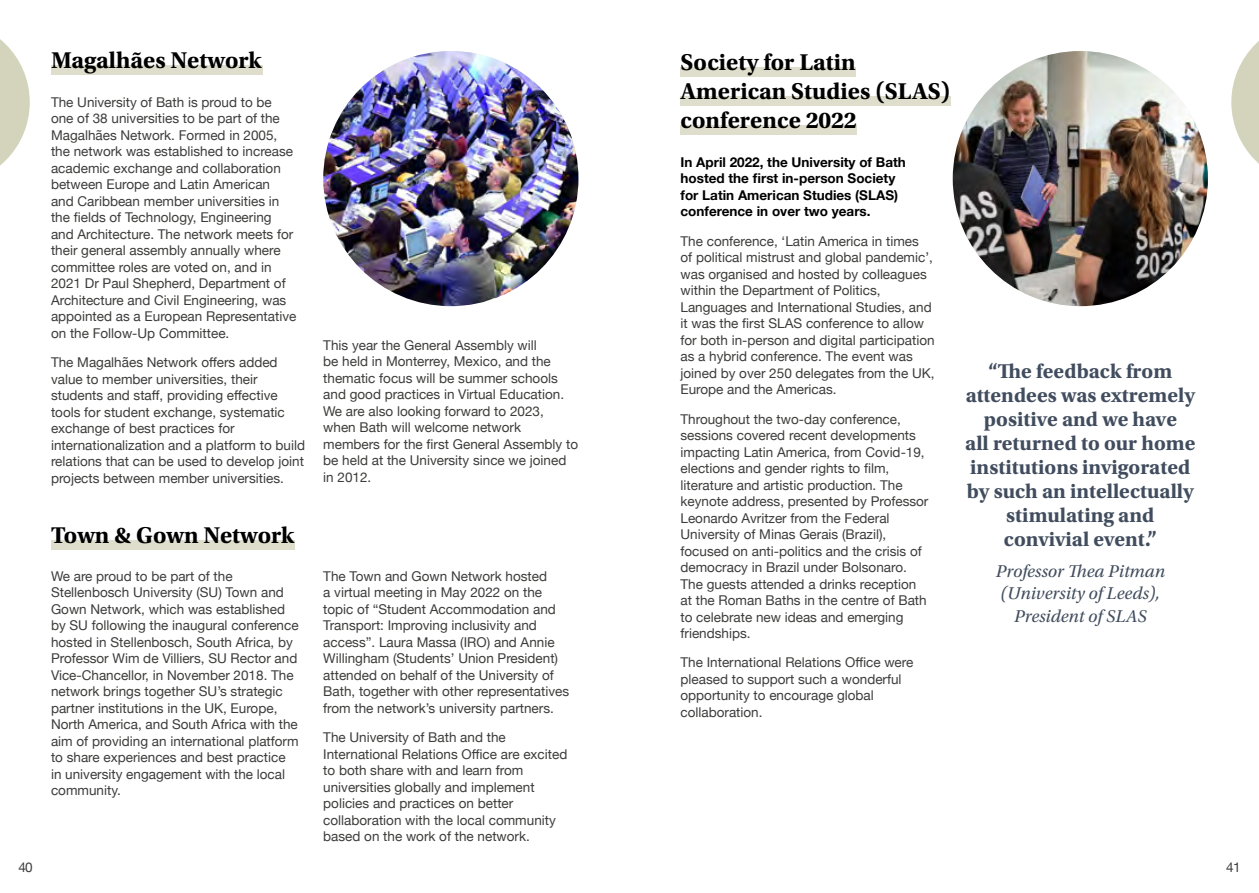
<style>
.page{position:relative;width:1259px;height:893px;background:#fff}
.page>*{position:absolute;margin:0;border:0;box-sizing:border-box;transform-origin:0 0}
.H2{font:700 24px "Utopia Std";color:#000}
.Big_Quote{font:700 21px/24px "Utopia Std";color:#414d5e;text-align:center}
.Big_Quote-2{font:italic 18px/22.5px "Utopia Std";color:#414d5e;text-align:center}
.p_Quote_Copy{font:13.5px/16.5px "Helvetica Neue";color:#3c3c3b}
.p_Body_Copy{font:700 13.5px/16.5px "Helvetica Neue";color:#000}
</style>
<div class="page">
<div style="left:51px;top:66px;width:211px;height:9px;background:#dfdecd"></div>
<img style="left:323px;top:51px;width:255px;height:255px;border-radius:128px">
<div style="left:51px;top:540px;width:244px;height:9px;background:#dfdecd"></div>
<div style="left:680px;top:68px;width:175px;height:9px;background:#dfdecd"></div>
<div style="left:680px;top:96px;width:270px;height:10px;background:#dfdecd"></div>
<div style="left:680px;top:125px;width:176px;height:9px;background:#dfdecd"></div>
<img style="left:952px;top:51px;width:256px;height:255px;border-radius:128px">
<svg style="left:0;top:39px;width:30px;height:127px"></svg>
<svg style="left:1231px;top:41px;width:28px;height:123px"></svg>
<h1 class="H2" style="left:51px;top:47px;width:212px">Magalhães Network</h1>
<p class="p_Quote_Copy" style="left:51px;top:95px;width:247px">The University of Bath is proud to be one of 38 universities to be part of the Magalhães Network. Formed in 2005, the network was established to increase academic exchange and collaboration between Europe and Latin American<br>and Caribbean member universities in the fields of Technology, Engineering and Architecture. The network meets for their general assembly annually where committee roles are voted on, and in 2021 Dr Paul Shepherd, Department of Architecture and Civil Engineering, was appointed as a European Representative on the Follow-Up Committee.</p>
<p class="p_Quote_Copy" style="left:51px;top:355px;width:256px">The Magalhães Network offers added value to member universities, their students and staff, providing effective tools for student exchange, systematic exchange of best practices for internationalization and a platform to build relations that can be used to develop joint projects between member universities.</p>
<p class="p_Quote_Copy" style="left:323px;top:338px;width:256px">This year the General Assembly will<br>be held in Monterrey, Mexico, and the thematic focus will be summer schools and good practices in Virtual Education.<br>We are also looking forward to 2023, when Bath will welcome network members for the first General Assembly to be held at the University since we joined in 2012.</p>
<h1 class="H2" style="left:51px;top:521px;width:245px">Town &amp; Gown Network</h1>
<p class="p_Quote_Copy" style="left:51px;top:569px;width:249px">We are proud to be part of the Stellenbosch University (SU) Town and Gown Network, which was established by SU following the inaugural conference hosted in Stellenbosch, South Africa, by Professor Wim de Villiers, SU Rector and Vice-Chancellor, in November 2018. The network brings together SU’s strategic partner institutions in the UK, Europe, North America, and South Africa with the aim of providing an international platform to share experiences and best practice in university engagement with the local community.</p>
<p class="p_Quote_Copy" style="left:323px;top:569px;width:247px">The Town and Gown Network hosted<br>a virtual meeting in May 2022 on the topic of “Student Accommodation and Transport: Improving inclusivity and access”. Laura Massa (IRO) and Annie Willingham (Students’ Union President) attended on behalf of the University of Bath, together with other representatives from the network’s university partners.</p>
<p class="p_Quote_Copy" style="left:323px;top:730px;width:246px">The University of Bath and the International Relations Office are excited to both share with and learn from universities globally and implement policies and practices on better collaboration with the local community based on the work of the network.</p>
<h1 class="H2" style="left:680px;top:48px;width:177px">Society for Latin</h1>
<h1 class="H2" style="left:680px;top:77px;width:271px">American Studies (SLAS)</h1>
<h1 class="H2" style="left:680px;top:106px;width:178px">conference 2022</h1>
<p class="p_Body_Copy" style="left:680px;top:154px;width:227px">In April 2022, the University of Bath hosted the first in-person Society for Latin American Studies (SLAS) conference in over two years.</p>
<p class="p_Quote_Copy" style="left:680px;top:234px;width:256px">The conference, ‘Latin America in times<br>of political mistrust and global pandemic’, was organised and hosted by colleagues within the Department of Politics, Languages and International Studies, and it was the first SLAS conference to allow for both in-person and digital participation as a hybrid conference. The event was joined by over 250 delegates from the UK, Europe and the Americas.</p>
<p class="p_Quote_Copy" style="left:680px;top:411px;width:249px">Throughout the two-day conference, sessions covered recent developments impacting Latin America, from Covid-19, elections and gender rights to film, literature and artistic production. The keynote address, presented by Professor Leonardo Avritzer from the Federal University of Minas Gerais (Brazil), focused on anti-politics and the crisis of democracy in Brazil under Bolsonaro.<br>The guests attended a drinks reception at the Roman Baths in the centre of Bath to celebrate new ideas and emerging friendships.</p>
<p class="p_Quote_Copy" style="left:680px;top:655px;width:234px">The International Relations Office were pleased to support such a wonderful opportunity to encourage global collaboration.</p>
<p class="Big_Quote" style="left:965px;top:359px;width:232px">“The feedback from attendees was extremely positive and we have<br>all returned to our home institutions invigorated by such an intellectually stimulating and convivial event.”</p>
<p class="Big_Quote-2" style="left:995px;top:560px;width:171px">Professor Thea Pitman (University of Leeds),<br>President of SLAS</p>
<p class="p_Quote_Copy" style="left:18px;top:860px;width:16px">40</p>
<p class="p_Quote_Copy" style="left:1226px;top:860px;width:16px">41</p>
</div>
